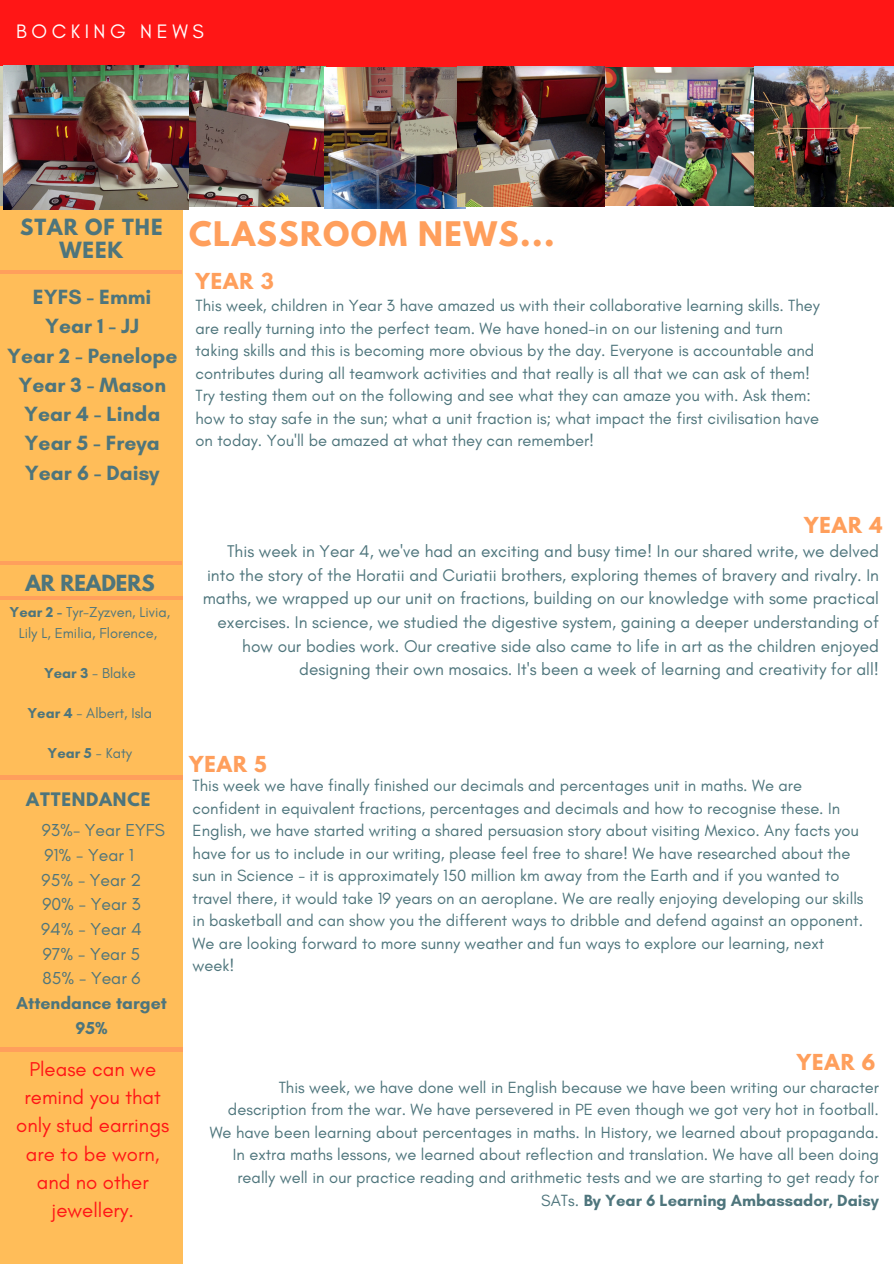
<style>
.page{position:relative;width:894px;height:1264px;background:#fff}
.page>*{position:absolute;margin:0;border:0;box-sizing:border-box;transform-origin:0 0}
.t1{font:700 30px "League Spartan";letter-spacing:.05em;color:#ff9f5c}
.t2{font:700 21px/29.2px "Glacial Indifference";color:#4e757c;text-align:center}
.t3{font:20.4px/28.2px "Glacial Indifference";color:#ff1616;text-align:center}
.t4{font:700 19.8px/22.5px "League Spartan";letter-spacing:.05em;color:#4e757c;text-align:center}
.t5{font:19.8px "Glacial Indifference";letter-spacing:.23em;color:#fff}
.t6{font:700 19.65px "League Spartan";color:#4e757c}
.t7{font:700 19.5px "League Spartan";letter-spacing:.05em;color:#ff9f5c}
.t8{font:17.55px "Glacial Indifference";color:#4e757c}
.t9{font:700 17.55px "Glacial Indifference";color:#4e757c}
.t10{font:17.25px/23.7px "Glacial Indifference";color:#4e757c;text-align:right}
.t11{font:16.5px/22.5px "Glacial Indifference";color:#4e757c}
.t12{font:700 16.5px "League Spartan";letter-spacing:.05em;color:#4e757c}
.t13{font:14.55px/20.1px "Glacial Indifference";color:#4e757c;text-align:center}
.t14{font:700 14.55px "Glacial Indifference";color:#4e757c}
.s1{font-weight:700}
.s2{font-weight:400}
</style>
<div class="page">
<div style="left:0;top:0;width:893px;height:82px;background:#ff1616"></div>
<img style="left:189px;top:67px;width:135px;height:139px">
<img style="left:324px;top:67px;width:141px;height:141px">
<div style="left:0;top:206px;width:182px;height:1057px;background:#ffbd59"></div>
<hr style="left:0;top:596px;width:183px;height:3px;background:#ff9f5c">
<hr style="left:0;top:1047px;width:183px;height:4px;background:#ff9f5c">
<hr style="left:0;top:776px;width:183px;height:3px;background:#ff9f5c">
<hr style="left:0;top:561px;width:181px;height:3px;background:#ff9f5c">
<hr style="left:0;top:270px;width:181px;height:3px;background:#ff9f5c">
<img style="left:457px;top:66px;width:303px;height:141px">
<img style="left:754px;top:67px;width:139px;height:139px">
<img style="left:3px;top:65px;width:186px;height:144px">
<p class="t5" style="left:16px;top:19px;width:189px">BOCKING NEWS</p>
<p class="t4" style="left:20px;top:218px;width:144px">STAR OF THE<br>WEEK</p>
<p class="t2" style="left:7px;top:282px;width:172px">EYFS - Emmi<br>Year 1 - JJ<br>Year 2 - Penelope<br>Year 3 - Mason<br>Year 4 - Linda<br>Year 5 - Freya<br>Year 6 - Daisy</p>
<p class="t1" style="left:189px;top:219px;width:367px">CLASSROOM NEWS...</p>
<p class="t7" style="left:195px;top:271px;width:80px">YEAR 3</p>
<p class="t11" style="left:195px;top:294px;width:625px">This week, children in Year 3 have amazed us with their collaborative learning skills. They are really turning into the perfect team. We have honed-in on our listening and turn taking skills and this is becoming more obvious by the day. Everyone is accountable and contributes during all teamwork activities and that really is all that we can ask of them!<br>Try testing them out on the following and see what they can amaze you with. Ask them: how to stay safe in the sun; what a unit fraction is; what impact the first civilisation have on today. You'll be amazed at what they can remember!</p>
<h3 class="t6" style="left:25px;top:573px;width:131px">AR READERS</h3>
<h2 class="t13" style="left:10px;top:602px;width:162px"><span class="s1">Year 2 -</span> Tyr-Zyzven, Livia,<br>Lily L, Emilia, Florence,</h2>
<p class="t13" style="left:44px;top:662px;width:93px"><span class="s1">Year 3</span> - Blake</p>
<p class="t13" style="left:28px;top:703px;width:126px"><span class="s1">Year 4</span> - Albert, Isla</p>
<p class="t14" style="left:48px;top:744px;width:86px">Year 5 <span class="s2">- Katy</span></p>
<p class="t12" style="left:26px;top:790px;width:125px">ATTENDANCE</p>
<p class="t8" style="left:42px;top:819px;width:124px">93%- Year EYFS</p>
<p class="t8" style="left:44px;top:844px;width:91px">91% - Year 1</p>
<p class="t8" style="left:42px;top:869px;width:101px">95% - Year 2</p>
<p class="t8" style="left:42px;top:893px;width:100px">90% - Year 3</p>
<p class="t8" style="left:41px;top:918px;width:102px">94% - Year 4</p>
<p class="t8" style="left:43px;top:943px;width:99px">97% - Year 5</p>
<h2 class="t8" style="left:42px;top:967px;width:100px">85% - Year 6</h2>
<p class="t9" style="left:16px;top:992px;width:152px">Attendance target</p>
<p class="t9" style="left:75px;top:1017px;width:34px">95%</p>
<p class="t7" style="left:804px;top:516px;width:80px">YEAR 4</p>
<p class="t10" style="left:203px;top:539px;width:677px">This week in Year 4, we've had an exciting and busy time! In our shared write, we delved into the story of the Horatii and Curiatii brothers, exploring themes of bravery and rivalry. In maths, we wrapped up our unit on fractions, building on our knowledge with some practical exercises. In science, we studied the digestive system, gaining a deeper understanding of how our bodies work. Our creative side also came to life in art as the children enjoyed designing their own mosaics. It's been a week of learning and creativity for all!</p>
<h6 class="t7" style="left:189px;top:754px;width:79px">YEAR 5</h6>
<p class="t11" style="left:192px;top:774px;width:672px">This week we have finally finished our decimals and percentages unit in maths. We are confident in equivalent fractions, percentages and decimals and how to recognise these. In English, we have started writing a shared persuasion story about visiting Mexico. Any facts you have for us to include in our writing, please feel free to share! We have researched about the sun in Science - it is approximately 150 million km away from the Earth and if you wanted to travel there, it would take 19 years on an aeroplane. We are really enjoying developing our skills in basketball and can show you the different ways to dribble and defend against an opponent.<br>We are looking forward to more sunny weather and fun ways to explore our learning, next week!</p>
<p class="t3" style="left:29px;top:1054px;width:128px">Please can we</p>
<p class="t7" style="left:796px;top:1052px;width:80px">YEAR 6</p>
<p class="t3" style="left:16px;top:1082px;width:154px">remind you that only stud earrings are to be worn, and no other jewellery.</p>
<p class="t11" style="left:210px;top:1075px;width:670px;text-align:right">This week, we have done well in English because we have been writing our character description from the war. We have persevered in PE even though we got very hot in football.<br>We have been learning about percentages in maths. In History, we learned about propaganda.<br>In extra maths lessons, we learned about reflection and translation. We have all been doing really well in our practice reading and arithmetic tests and we are starting to get ready for SATs. <span class="s1">By Year 6 Learning Ambassador, Daisy</span></p>
</div>
